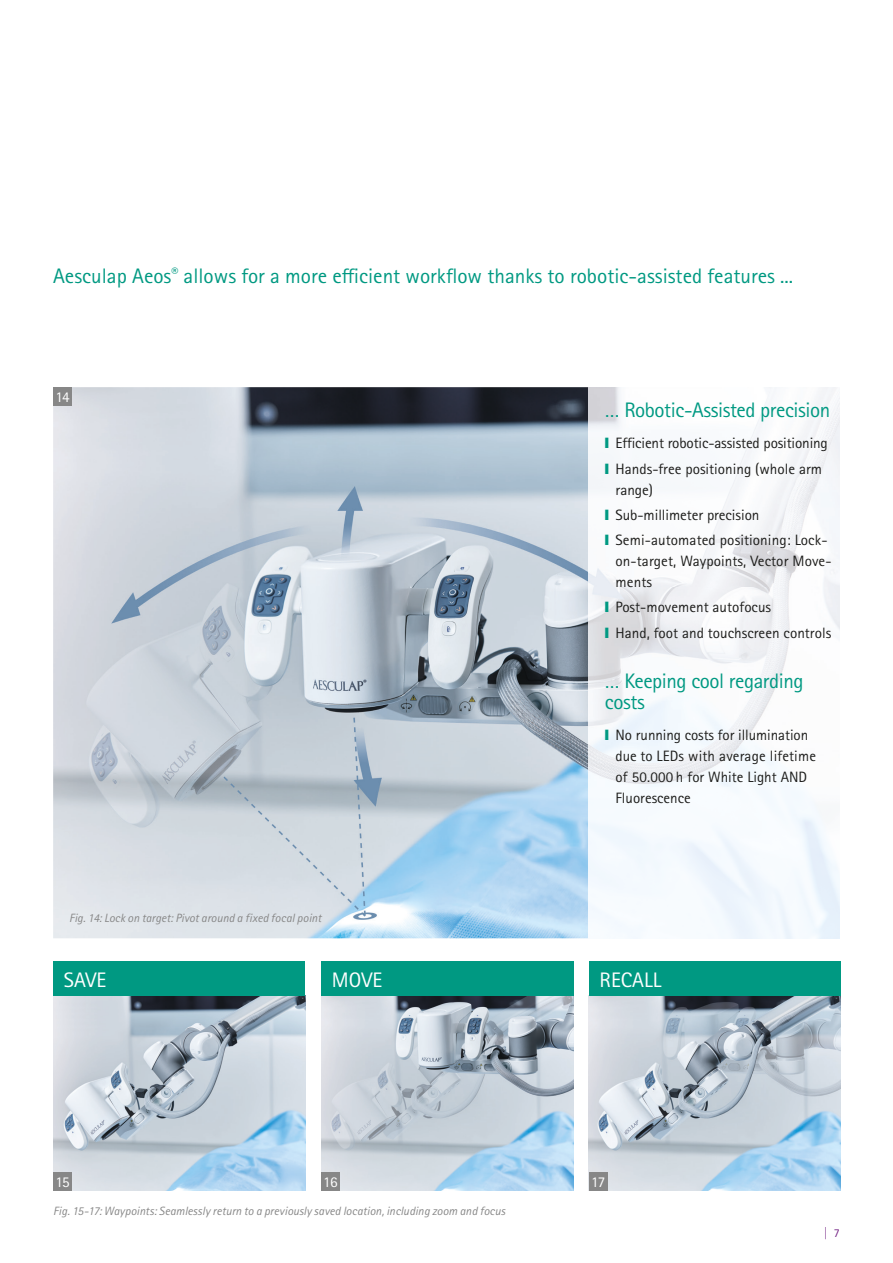
<style>
.page{position:relative;width:893px;height:1263px;background:#fff}
.page>*{position:absolute;margin:0;border:0;box-sizing:border-box;transform-origin:0 0}
.t1{font:21px "Rotis Sans Serif Pro";color:#009982}
.t2{font:21px/21px "Rotis Sans Serif Pro";letter-spacing:-.02em;color:#009982}
.t3{font:21px "Rotis Sans Serif Pro";color:#fff}
.t4{font:15px/25.2px "Rotis Sans Serif Pro";color:#1d1d1b}
.t5{font:15px "Rotis Sans Serif Pro";letter-spacing:-.055em;color:#fff}
.t6{font:italic 12px "Rotis Sans Serif Pro";letter-spacing:.005em;color:#878787}
.t7{font:12px "Rotis Sans Serif Pro";color:#732283}
.s1{color:#009982}
</style>
<div class="page">
<img style="left:53px;top:387px;width:536px;height:551px">
<img style="left:321px;top:996px;width:252px;height:195px">
<img style="left:589px;top:996px;width:252px;height:195px">
<img style="left:53px;top:996px;width:252px;height:195px">
<div style="left:53px;top:962px;width:252px;height:34px;background:#009982"></div>
<div style="left:321px;top:962px;width:252px;height:34px;background:#009982"></div>
<div style="left:589px;top:962px;width:252px;height:34px;background:#009982"></div>
<img style="left:589px;top:387px;width:251px;height:551px">
<div style="left:53px;top:387px;width:19px;height:19px;background:#878787"></div>
<div style="left:53px;top:1172px;width:19px;height:19px;background:#878787"></div>
<div style="left:321px;top:1172px;width:19px;height:19px;background:#878787"></div>
<div style="left:589px;top:1172px;width:19px;height:19px;background:#878787"></div>
<h1 class="t1" style="left:53px;top:264px;width:742px">Aesculap Aeos<sup>®</sup> allows for a more efficient workflow thanks to robotic-assisted features ...</h1>
<p class="t5" style="left:55px;top:388px;width:16px">14</p>
<p class="t6" style="left:69px;top:911px;width:254px">Fig. 14: Lock on target: Pivot around a fixed focal point</p>
<h1 class="t2" style="left:605px;top:400px;width:227px">… Robotic-Assisted precision</h1>
<p class="t4" style="left:605px;top:431px;width:224px"><span class="s1">❙</span> Efficient robotic-assisted positioning <span class="s1">❙</span> Hands-free positioning (whole arm</p>
<p class="t4" style="left:605px;top:477px;width:224px;text-indent:11px">range)<br><span class="s1">❙</span> Sub-millimeter precision<br><span class="s1">❙</span> Semi-automated positioning: Lock-</p>
<p class="t4" style="left:616px;top:551px;width:217px;line-height:21px">on-target, Waypoints, Vector Move&shy;ments</p>
<p class="t4" style="left:605px;top:595px;width:228px"><span class="s1">❙</span> Post-movement autofocus<br><span class="s1">❙</span> Hand, foot and touchscreen controls</p>
<h1 class="t2" style="left:605px;top:671px;width:200px">… Keeping cool regarding costs</h1>
<p class="t4" style="left:616px;top:725px;width:202px;line-height:21px;text-indent:-11px"><span class="s1">❙</span> No running costs for illumination due to LEDs with average lifetime of 50.000 h for White Light AND<br>Fluorescence</p>
<h1 class="t3" style="left:64px;top:967px;width:44px">SAVE</h1>
<h1 class="t3" style="left:332px;top:967px;width:52px">MOVE</h1>
<h1 class="t3" style="left:600px;top:967px;width:63px">RECALL</h1>
<p class="t5" style="left:55px;top:1172px;width:16px">15</p>
<p class="t5" style="left:323px;top:1172px;width:16px">16</p>
<p class="t5" style="left:591px;top:1172px;width:16px">17</p>
<p class="t6" style="left:53px;top:1204px;width:453px">Fig. 15-17: Waypoints: Seamlessly return to a previously saved location, including zoom and focus</p>
<p class="t7" style="left:824px;top:1226px;width:17px">| 7</p>
</div>
